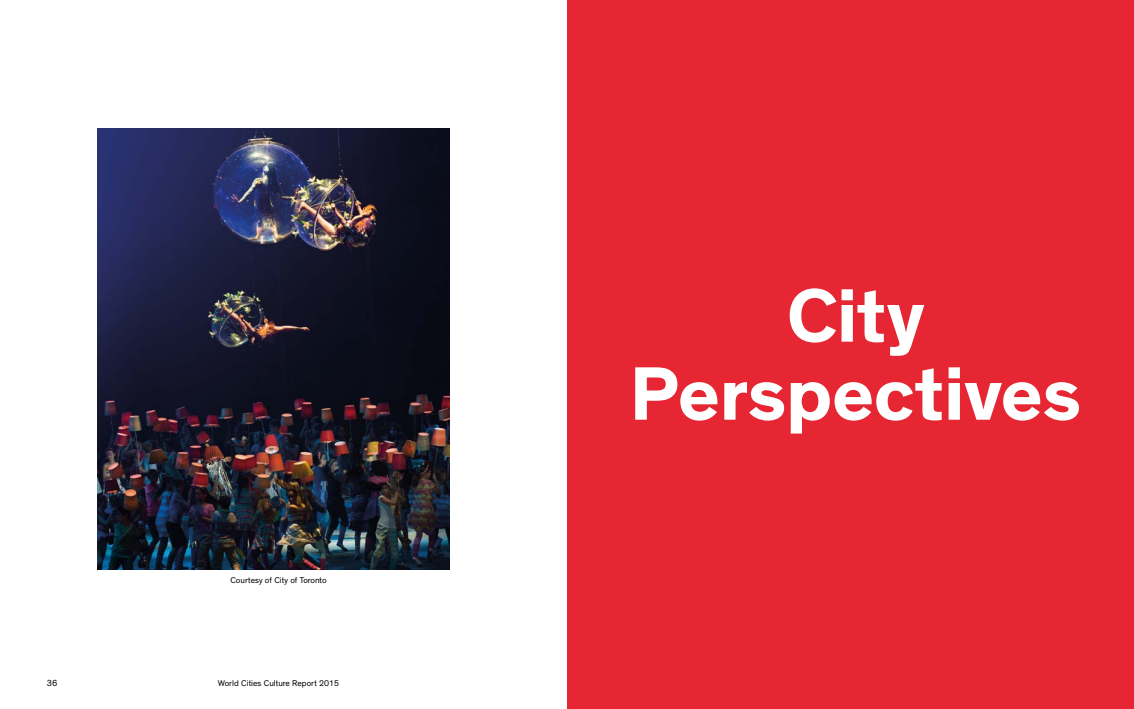
<style>
.page{position:relative;width:1134px;height:709px;background:#fff}
.page>*{position:absolute;margin:0;border:0;box-sizing:border-box;transform-origin:0 0}
.t1{font:700 77px/78px "Theinhardt";color:#fff;text-align:center}
.t2{font:9px "Theinhardt";color:#000}
.t3{font:8.5px "Theinhardt";color:#000}
</style>
<div class="page">
<img style="left:98px;top:129px;width:352px;height:441px">
<div style="left:567px;top:0;width:567px;height:709px;background:#e62733"></div>
<p class="t3" style="left:230px;top:575px;width:98px">Courtesy of City of Toronto</p>
<p class="t2" style="left:47px;top:678px;width:12px">36</p>
<p class="t3" style="left:218px;top:678px;width:123px">World Cities Culture Report 2015</p>
<h1 class="t1" style="left:630px;top:278px;width:453px">City<br>Perspectives</h1>
</div>
